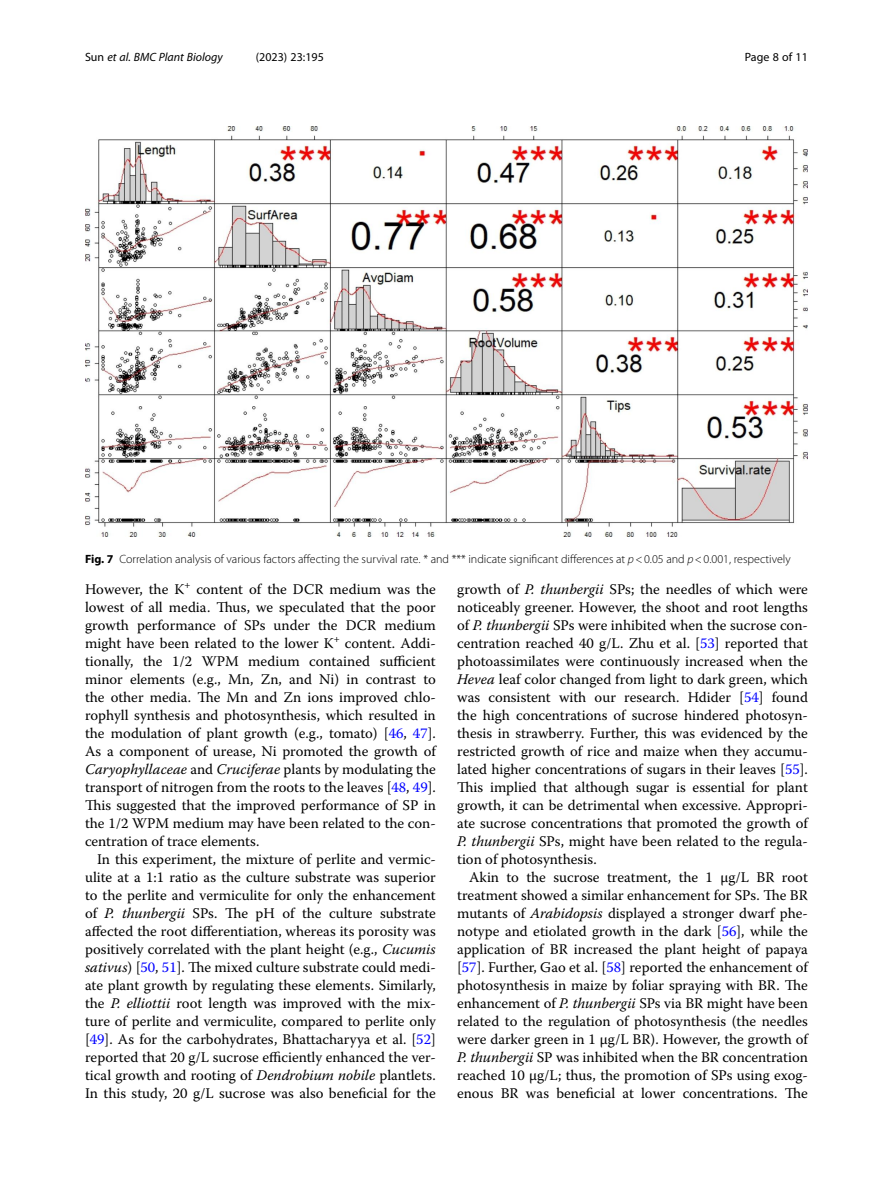
<style>
.page{position:relative;width:893px;height:1191px;background:#fff}
.page>*{position:absolute;margin:0;border:0;box-sizing:border-box;transform-origin:0 0}
.Body_Text_Indent{font:14.7px/18px "Warnock Pro";color:#000;text-align:justify}
.Body_Text{font:14.7px/18px "Warnock Pro";color:#000;text-align:justify}
.Figure_Caption{font:300 12px "Myriad Pro";color:#000}
.t1{font:italic 12px "Myriad Pro";color:#000}
.t2{font:12px "Myriad Pro";color:#000}
.s1{font-style:normal}
.s2{font-weight:700}
.s3{font-style:italic}
.s4{color:#00f}
</style>
<div class="page">
<img style="left:85px;top:126px;width:723px;height:410px">
<p class="t1" style="left:85px;top:50px;width:139px"><span class="s1">Sun</span> et al. BMC Plant Biology</p>
<p class="t2" style="left:256px;top:50px;width:70px">(2023) 23:195</p>
<p class="t2" style="left:745px;top:50px;width:65px">Page 8 of 11</p>
<p class="Figure_Caption" style="left:85px;top:552px;width:707px"><span class="s2">Fig. 7</span> Correlation analysis of various factors affecting the survival rate. * and *** indicate significant differences at <span class="s3">p</span>&lt;0.05 and <span class="s3">p</span>&lt;0.001, respectively</p>
<p class="Body_Text" style="left:85px;top:580px;width:352px">However, the K<sup>+</sup> content of the DCR medium was the lowest of all media. Thus, we speculated that the poor growth performance of SPs under the DCR medium might have been related to the lower K<sup>+</sup> content. Addi&shy;tionally, the 1/2 WPM medium contained sufficient minor elements (e.g., Mn, Zn, and Ni) in contrast to the other media. The Mn and Zn ions improved chlo&shy;rophyll synthesis and photosynthesis, which resulted in the modulation of plant growth (e.g., tomato) [<span class="s4">46</span>, <span class="s4">47</span>].<br>As a component of urease, Ni promoted the growth of <span class="s3">Caryophyllaceae</span> and <span class="s3">Cruciferae</span> plants by modulating the transport of nitrogen from the roots to the leaves [<span class="s4">48</span>, <span class="s4">49</span>].<br>This suggested that the improved performance of SP in the 1/2 WPM medium may have been related to the con&shy;centration of trace elements.</p>
<p class="Body_Text_Indent" style="left:85px;top:850px;width:352px;text-indent:12px">In this experiment, the mixture of perlite and vermic&shy;ulite at a 1:1 ratio as the culture substrate was superior to the perlite and vermiculite for only the enhancement of <span class="s3">P. thunbergii</span> SPs. The pH of the culture substrate affected the root differentiation, whereas its porosity was positively correlated with the plant height (e.g., <span class="s3">Cucumis sativus</span>) [<span class="s4">50</span>, <span class="s4">51</span>]. The mixed culture substrate could medi&shy;ate plant growth by regulating these elements. Similarly, the <span class="s3">P. elliottii</span> root length was improved with the mix&shy;ture of perlite and vermiculite, compared to perlite only [<span class="s4">49</span>]. As for the carbohydrates, Bhattacharyya et al. [<span class="s4">52</span>] reported that 20 g/L sucrose efficiently enhanced the ver&shy;tical growth and rooting of <span class="s3">Dendrobium nobile</span> plantlets.<br>In this study, 20 g/L sucrose was also beneficial for the</p>
<p class="Body_Text_Indent" style="left:457px;top:580px;width:352px">growth of <span class="s3">P. thunbergii</span> SPs; the needles of which were noticeably greener. However, the shoot and root lengths of <span class="s3">P. thunbergii</span> SPs were inhibited when the sucrose con&shy;centration reached 40 g/L. Zhu et al. [<span class="s4">53</span>] reported that photoassimilates were continuously increased when the <span class="s3">Hevea</span> leaf color changed from light to dark green, which was consistent with our research. Hdider [<span class="s4">54</span>] found the high concentrations of sucrose hindered photosyn&shy;thesis in strawberry. Further, this was evidenced by the restricted growth of rice and maize when they accumu&shy;lated higher concentrations of sugars in their leaves [<span class="s4">55</span>].<br>This implied that although sugar is essential for plant growth, it can be detrimental when excessive. Appropri&shy;ate sucrose concentrations that promoted the growth of <span class="s3">P. thunbergii</span> SPs, might have been related to the regula&shy;tion of photosynthesis.</p>
<p class="Body_Text_Indent" style="left:457px;top:868px;width:352px;text-indent:12px">Akin to the sucrose treatment, the 1 µg/L BR root treatment showed a similar enhancement for SPs. The BR mutants of <span class="s3">Arabidopsis</span> displayed a stronger dwarf phe&shy;notype and etiolated growth in the dark [<span class="s4">56</span>], while the application of BR increased the plant height of papaya [<span class="s4">57</span>]. Further, Gao et al. [<span class="s4">58</span>] reported the enhancement of photosynthesis in maize by foliar spraying with BR. The enhancement of <span class="s3">P. thunbergii</span> SPs via BR might have been related to the regulation of photosynthesis (the needles were darker green in 1 µg/L BR). However, the growth of <span class="s3">P. thunbergii</span> SP was inhibited when the BR concentration reached 10 µg/L; thus, the promotion of SPs using exog&shy;enous BR was beneficial at lower concentrations. The</p>
</div>
